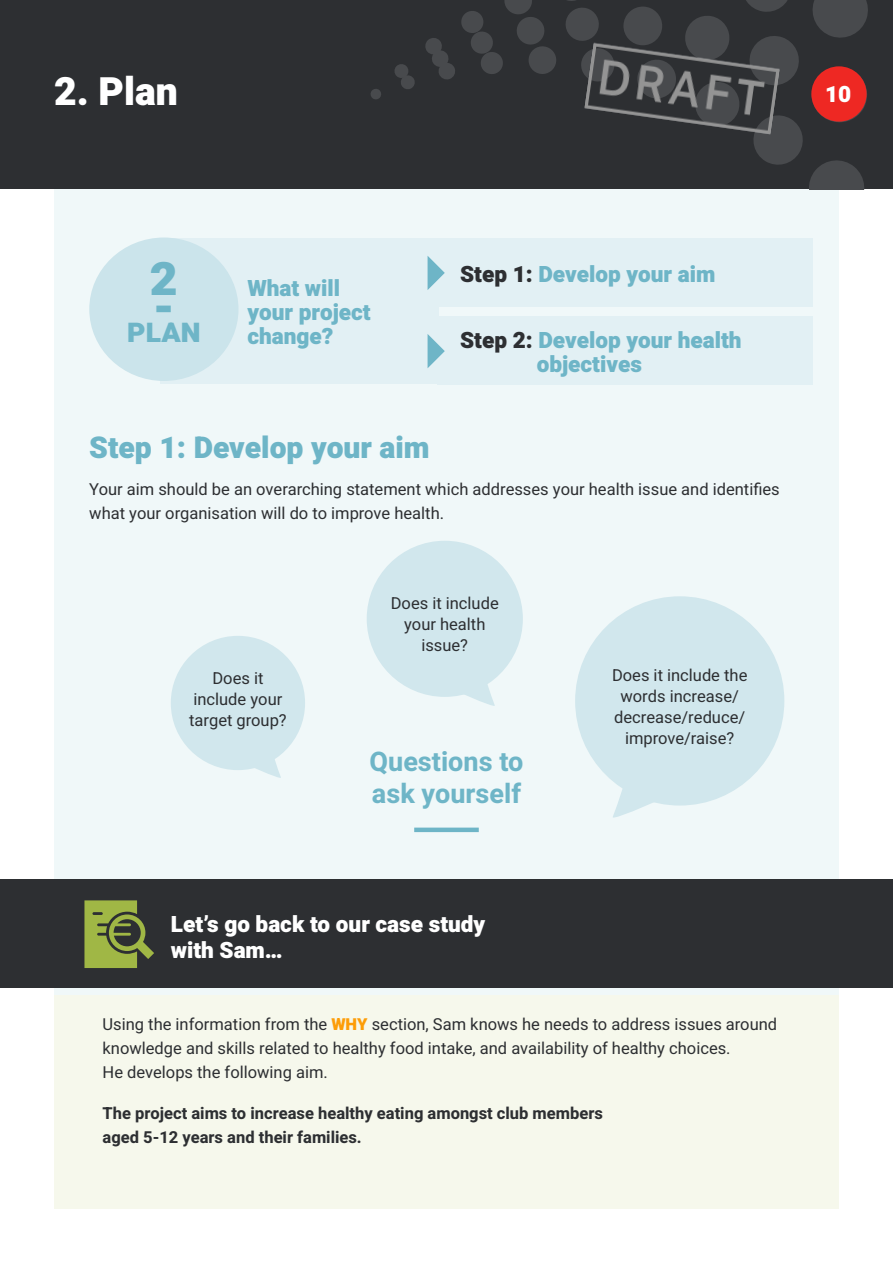
<style>
.page{position:relative;width:893px;height:1263px;background:#fff}
.page>*{position:absolute;margin:0;border:0;box-sizing:border-box;transform-origin:0 0}
.t1{font:900 46.05px "Heebo";color:#6eb5c7;scale:1.04 1}
.t2{font:900 39px "Heebo";color:#fff}
.t3{font:900 30px "Heebo";color:#6eb5c7}
.t4{font:900 27.15px "Heebo";color:#6eb5c7;scale:1.04 1}
.t5{font:700 27px/32.4px "Heebo";color:#6eb5c7}
.t6{font:900 22.5px/24px "Heebo";color:#6eb5c7}
.t7{font:900 22.5px/25.5px "Heebo";color:#fff}
.copy{font:16.5px/21px "Heebo";color:#2d2f32;text-align:center}
.t8{font:700 16.5px/24px "Heebo";color:#2d2f32}
.s1{color:#2d2f32}
.s2{font-weight:900;color:#fd9d08}
</style>
<div class="page">
<div style="left:54px;top:963px;width:785px;height:246px;background:#f6f8ec"></div>
<div style="left:54px;top:189px;width:784px;height:806px;background:#f0f8f9"></div>
<div style="left:160px;top:239px;width:278px;height:145px;background:#e2f0f4"></div>
<div style="left:437px;top:239px;width:376px;height:68px;background:#e2f0f4"></div>
<div style="left:437px;top:316px;width:376px;height:68px;background:#e2f0f4"></div>
<div style="left:89px;top:237px;width:149px;height:144px;background:#cbe4eb;border-radius:50%"></div>
<svg style="left:428px;top:256px;width:17px;height:34px"></svg>
<svg style="left:428px;top:334px;width:17px;height:34px"></svg>
<div style="left:171px;top:636px;width:134px;height:134px;background:#d1e7ed;border-radius:50%"></div>
<svg style="left:246px;top:756px;width:35px;height:22px"></svg>
<div style="left:367px;top:541px;width:156px;height:156px;background:#d1e7ed;border-radius:50%"></div>
<svg style="left:451px;top:680px;width:44px;height:26px"></svg>
<div style="left:575px;top:596px;width:209px;height:209px;background:#d1e7ed;border-radius:50%"></div>
<svg style="left:613px;top:782px;width:67px;height:36px"></svg>
<hr style="left:414px;top:828px;width:65px;height:4px;background:#6eb5c7">
<div style="left:0;top:879px;width:893px;height:108px;background:#2d2f32"></div>
<div style="left:0;top:0;width:893px;height:189px;background:#2d2f32"></div>
<svg style="left:371px;top:89px;width:10px;height:10px"></svg>
<div style="left:623px;top:6px;width:39px;height:40px;background:#484a4d;border-radius:50%"></div>
<svg style="left:635px;top:0;width:233px;height:189px"></svg>
<svg style="left:425px;top:0;width:174px;height:80px"></svg>
<svg style="left:394px;top:64px;width:21px;height:25px"></svg>
<div style="left:811px;top:66px;width:56px;height:56px;background:#ee2823;border-radius:50%"></div>
<svg style="left:84px;top:900px;width:70px;height:68px"></svg>
<img style="left:582px;top:41px;width:201px;height:97px">
<p class="t2" style="left:54px;top:64px;width:125px">2. Plan</p>
<h3 class="t7" style="left:825px;top:81px;width:28px">10</h3>
<p class="t1" style="left:150px;top:246px;width:28px">2</p>
<p class="t1" style="left:153px;top:275px;width:23px">-</p>
<p class="t4" style="left:127px;top:314px;width:72px">PLAN</p>
<p class="t6" style="left:247px;top:276px;width:125px">What will your project change?</p>
<p class="t6" style="left:460px;top:261px;width:257px"><span class="s1">Step 1:</span> Develop your aim</p>
<p class="t6" style="left:460px;top:328px;width:283px"><span class="s1">Step 2:</span> Develop your health</p>
<p class="t6" style="left:537px;top:352px;width:107px">objectives</p>
<p class="t3" style="left:89px;top:426px;width:342px">Step 1: Develop your aim</p>
<p class="copy" style="left:89px;top:477px;width:692px;line-height:24px;text-align:left">Your aim should be an overarching statement which addresses your health issue and identifies what your organisation will do to improve health.</p>
<p class="copy" style="left:189px;top:668px;width:99px">Does it include your target group?</p>
<p class="copy" style="left:391px;top:593px;width:110px">Does it include your health issue?</p>
<p class="t5" style="left:369px;top:745px;width:155px">Questions to ask yourself</p>
<p class="t7" style="left:171px;top:911px;width:316px">Let’s go back to our case study with Sam…</p>
<p class="copy" style="left:612px;top:665px;width:137px">Does it include the words increase/ decrease/reduce/ improve/raise?</p>
<p class="copy" style="left:103px;top:1012px;width:676px;line-height:24px;text-align:left">Using the information from the <span class="s2">WHY</span> section, Sam knows he needs to address issues around knowledge and skills related to healthy food intake, and availability of healthy choices.</p>
<p class="copy" style="left:103px;top:1061px;width:227px">He develops the following aim.</p>
<p class="t8" style="left:103px;top:1101px;width:502px">The project aims to increase healthy eating amongst club members aged 5-12 years and their families.</p>
</div>
